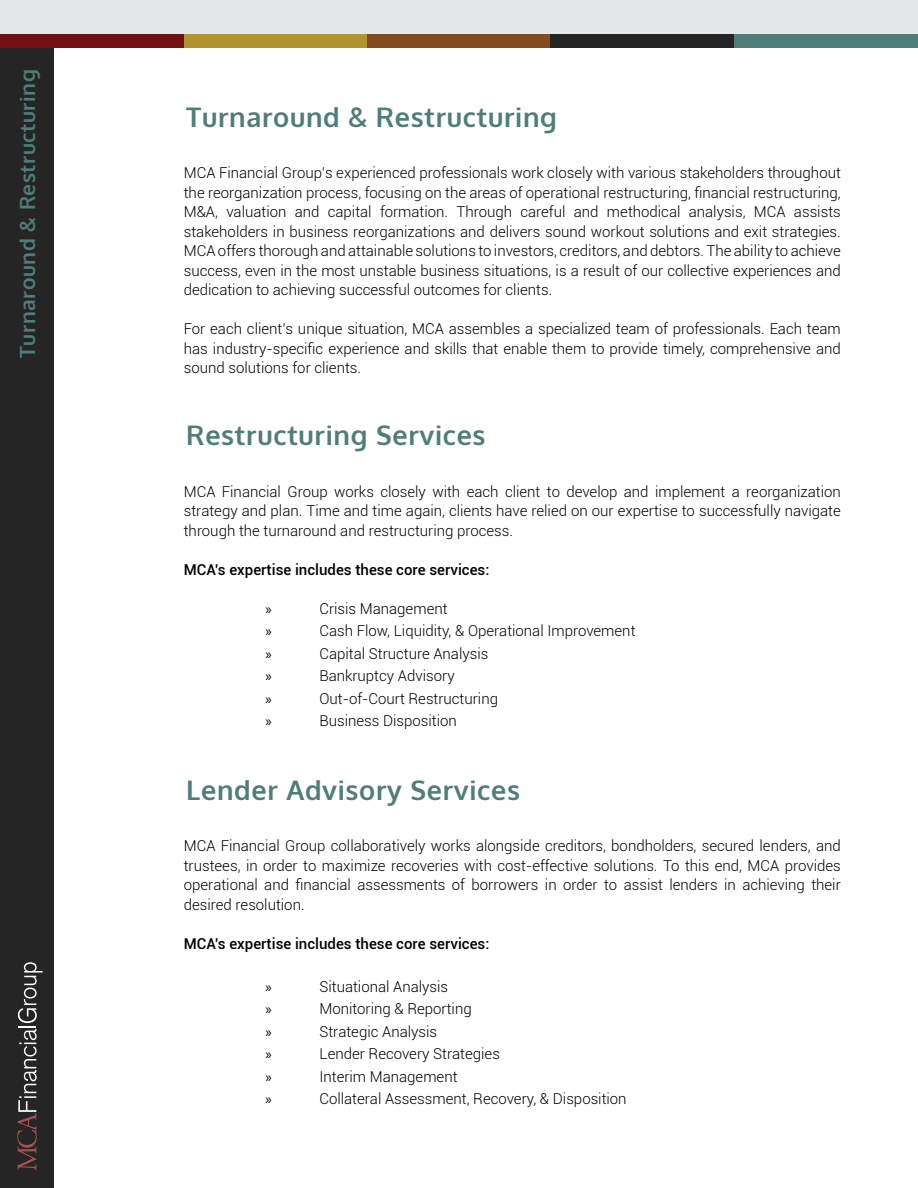
<style>
.page{position:relative;width:918px;height:1188px;background:#fff}
.page>*{position:absolute;margin:0;border:0;box-sizing:border-box;transform-origin:0 0}
.t1{font:700 27px "Oxygen";letter-spacing:.025em;color:#4f7d77}
.t2{font:700 21px "Oxygen";letter-spacing:.025em;color:#4f7d77}
.t3{font:300 15px/19.5px "Roboto";color:#000;text-align:justify}
.t4{font:500 15px "Roboto";color:#000}
.t5{font:15px "Myriad Pro";color:#000}
</style>
<div class="page">
<div style="left:0;top:49px;width:54px;height:1139px;background:#252525"></div>
<div style="left:0;top:0;width:918px;height:34px;background:#e6e7e8"></div>
<div style="left:0;top:34px;width:184px;height:14px;background:#710f11"></div>
<div style="left:184px;top:34px;width:183px;height:14px;background:#b19430"></div>
<div style="left:367px;top:34px;width:184px;height:14px;background:#864a1f"></div>
<div style="left:551px;top:34px;width:183px;height:14px;background:#252525"></div>
<div style="left:734px;top:34px;width:184px;height:14px;background:#4f7d77"></div>
<svg style="left:17px;top:962px;width:26px;height:209px"></svg>
<h2 class="t2" style="left:14px;top:358px;width:290px;rotate:-90deg">Turnaround &amp; Restructuring</h2>
<h1 class="t1" style="left:186px;top:100px;width:372px">Turnaround &amp; Restructuring</h1>
<p class="t3" style="left:184px;top:162px;width:659px">MCA Financial Group’s experienced professionals work closely with various stakeholders throughout the reorganization process, focusing on the areas of operational restructuring, financial restructuring, M&amp;A, valuation and capital formation. Through careful and methodical analysis, MCA assists stakeholders in business reorganizations and delivers sound workout solutions and exit strategies.<br>MCA offers thorough and attainable solutions to investors, creditors, and debtors. The ability to achieve success, even in the most unstable business situations, is a result of our collective experiences and dedication to achieving successful outcomes for clients.</p>
<p class="t3" style="left:184px;top:318px;width:659px">For each client’s unique situation, MCA assembles a specialized team of professionals. Each team has industry-specific experience and skills that enable them to provide timely, comprehensive and sound solutions for clients.</p>
<h1 class="t1" style="left:186px;top:419px;width:301px">Restructuring Services</h1>
<p class="t3" style="left:184px;top:481px;width:659px">MCA Financial Group works closely with each client to develop and implement a reorganization strategy and plan. Time and time again, clients have relied on our expertise to successfully navigate through the turnaround and restructuring process.</p>
<p class="t4" style="left:184px;top:559px;width:307px">MCA’s expertise includes these core services:</p>
<p class="t5" style="left:265px;top:599px;width:8px">»</p>
<p class="t3" style="left:319px;top:598px;width:130px">Crisis Management</p>
<p class="t5" style="left:265px;top:622px;width:8px">»</p>
<p class="t3" style="left:319px;top:621px;width:318px">Cash Flow, Liquidity, &amp; Operational Improvement</p>
<p class="t5" style="left:265px;top:644px;width:8px">»</p>
<p class="t3" style="left:319px;top:643px;width:171px">Capital Structure Analysis</p>
<p class="t5" style="left:265px;top:667px;width:8px">»</p>
<p class="t3" style="left:319px;top:666px;width:137px">Bankruptcy Advisory</p>
<p class="t5" style="left:265px;top:689px;width:8px">»</p>
<p class="t3" style="left:319px;top:688px;width:180px">Out-of-Court Restructuring</p>
<p class="t5" style="left:265px;top:712px;width:8px">»</p>
<p class="t3" style="left:319px;top:711px;width:139px">Business Disposition</p>
<h1 class="t1" style="left:186px;top:773px;width:335px">Lender Advisory Services</h1>
<p class="t3" style="left:184px;top:836px;width:659px">MCA Financial Group collaboratively works alongside creditors, bondholders, secured lenders, and trustees, in order to maximize recoveries with cost-effective solutions. To this end, MCA provides operational and financial assessments of borrowers in order to assist lenders in achieving their desired resolution.</p>
<p class="t4" style="left:184px;top:933px;width:307px">MCA’s expertise includes these core services:</p>
<p class="t5" style="left:265px;top:977px;width:8px">»</p>
<p class="t3" style="left:319px;top:976px;width:130px">Situational Analysis</p>
<p class="t5" style="left:265px;top:1000px;width:8px">»</p>
<p class="t3" style="left:319px;top:999px;width:154px">Monitoring &amp; Reporting</p>
<p class="t5" style="left:265px;top:1022px;width:8px">»</p>
<p class="t3" style="left:319px;top:1021px;width:119px">Strategic Analysis</p>
<p class="t5" style="left:265px;top:1045px;width:8px">»</p>
<p class="t3" style="left:319px;top:1044px;width:182px">Lender Recovery Strategies</p>
<p class="t5" style="left:265px;top:1067px;width:8px">»</p>
<p class="t3" style="left:319px;top:1066px;width:140px">Interim Management</p>
<p class="t5" style="left:265px;top:1090px;width:8px">»</p>
<p class="t3" style="left:319px;top:1089px;width:309px">Collateral Assessment, Recovery, &amp; Disposition</p>
</div>
